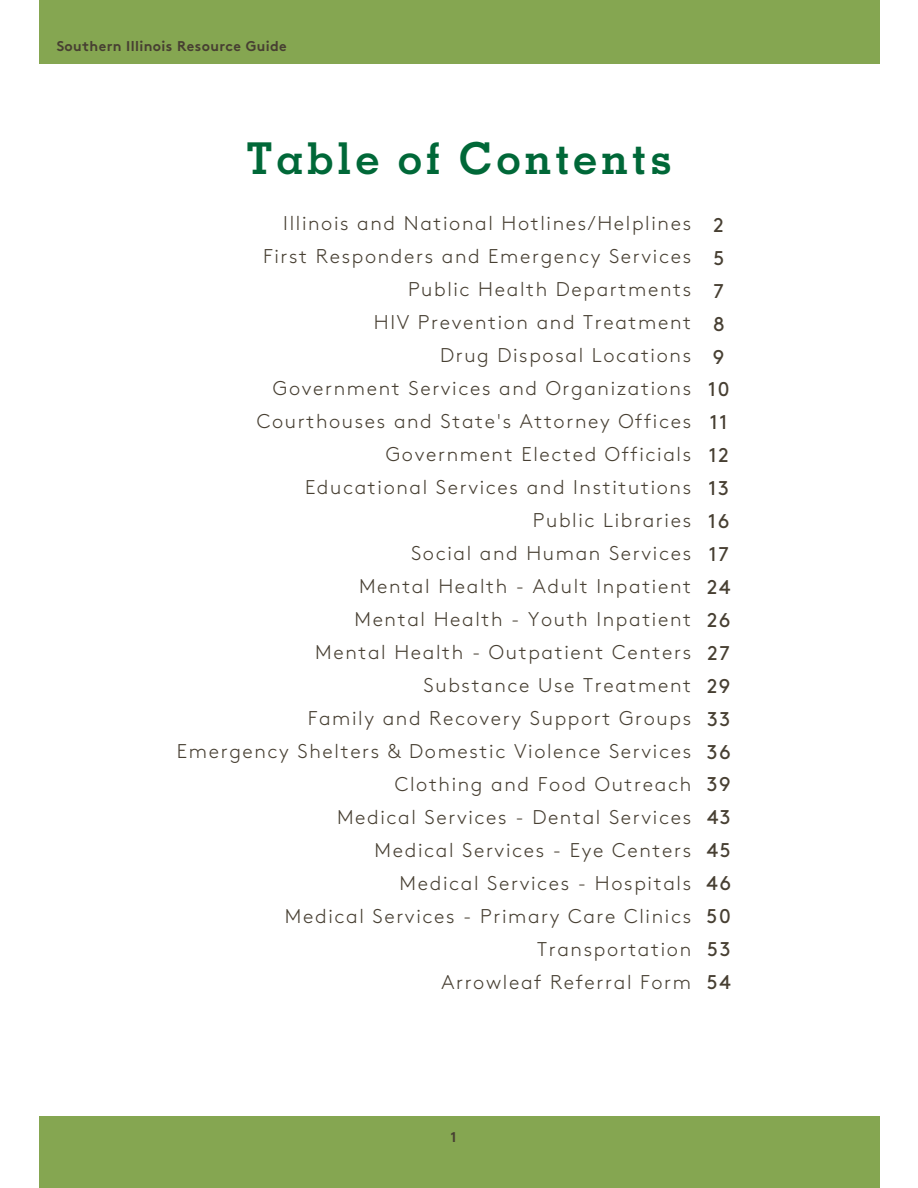
<style>
.page{position:relative;width:918px;height:1188px;background:#fff}
.page>*{position:absolute;margin:0;border:0;box-sizing:border-box;transform-origin:0 0}
.t1{font:700 43.8px "Memphis LT Pro";letter-spacing:.08em;color:#006838}
.t2{font:300 19.95px/33px "Brown";letter-spacing:.08em;color:#473f32;text-align:right}
.t3{font:19.95px/32.8px "Brown";letter-spacing:.08em;color:#473f32;text-align:center}
.t4{font:700 14.1px "Brown";letter-spacing:.03em;color:#473f32}
</style>
<div class="page">
<div style="left:39px;top:0;width:840px;height:63px;background:#85a651"></div>
<div style="left:39px;top:1116px;width:840px;height:72px;background:#85a651"></div>
<p class="t4" style="left:57px;top:41px;width:232px">Southern Illinois Resource Guide</p>
<h1 class="t1" style="left:246px;top:142px;width:427px">Table of Contents</h1>
<p class="t2" style="left:263px;top:207px;width:430px">Illinois and National Hotlines/Helplines<br>First Responders and Emergency Services<br>Public Health Departments</p>
<p class="t2" style="left:374px;top:306px;width:319px">HIV Prevention and Treatment</p>
<p class="t2" style="left:273px;top:339px;width:420px">Drug Disposal Locations<br>Government Services and Organizations</p>
<p class="t2" style="left:257px;top:405px;width:436px">Courthouses and State's Attorney Offices</p>
<p class="t2" style="left:305px;top:438px;width:388px">Government Elected Officials<br>Educational Services and Institutions<br>Public Libraries<br>Social and Human Services<br>Mental Health - Adult Inpatient</p>
<p class="t2" style="left:354px;top:603px;width:338px">Mental Health - Youth Inpatient</p>
<p class="t2" style="left:315px;top:636px;width:377px">Mental Health - Outpatient Centers</p>
<p class="t2" style="left:177px;top:669px;width:516px">Substance Use Treatment<br>Family and Recovery Support Groups<br>Emergency Shelters &amp; Domestic Violence Services<br>Clothing and Food Outreach<br>Medical Services - Dental Services<br>Medical Services - Eye Centers<br>Medical Services - Hospitals<br>Medical Services - Primary Care Clinics<br>Transportation<br>Arrowleaf Referral Form</p>
<p class="t3" style="left:707px;top:210px;width:26px">2<br>5<br>7<br>8<br>9<br>10<br>11<br>12<br>13<br>16<br>17<br>24<br>26<br>27<br>29<br>33<br>36<br>39<br>43<br>45<br>46<br>50</p>
<p class="t3" style="left:707px;top:934px;width:25px">53</p>
<p class="t3" style="left:707px;top:967px;width:25px">54</p>
<p class="t4" style="left:450px;top:1132px;width:7px">1</p>
</div>
